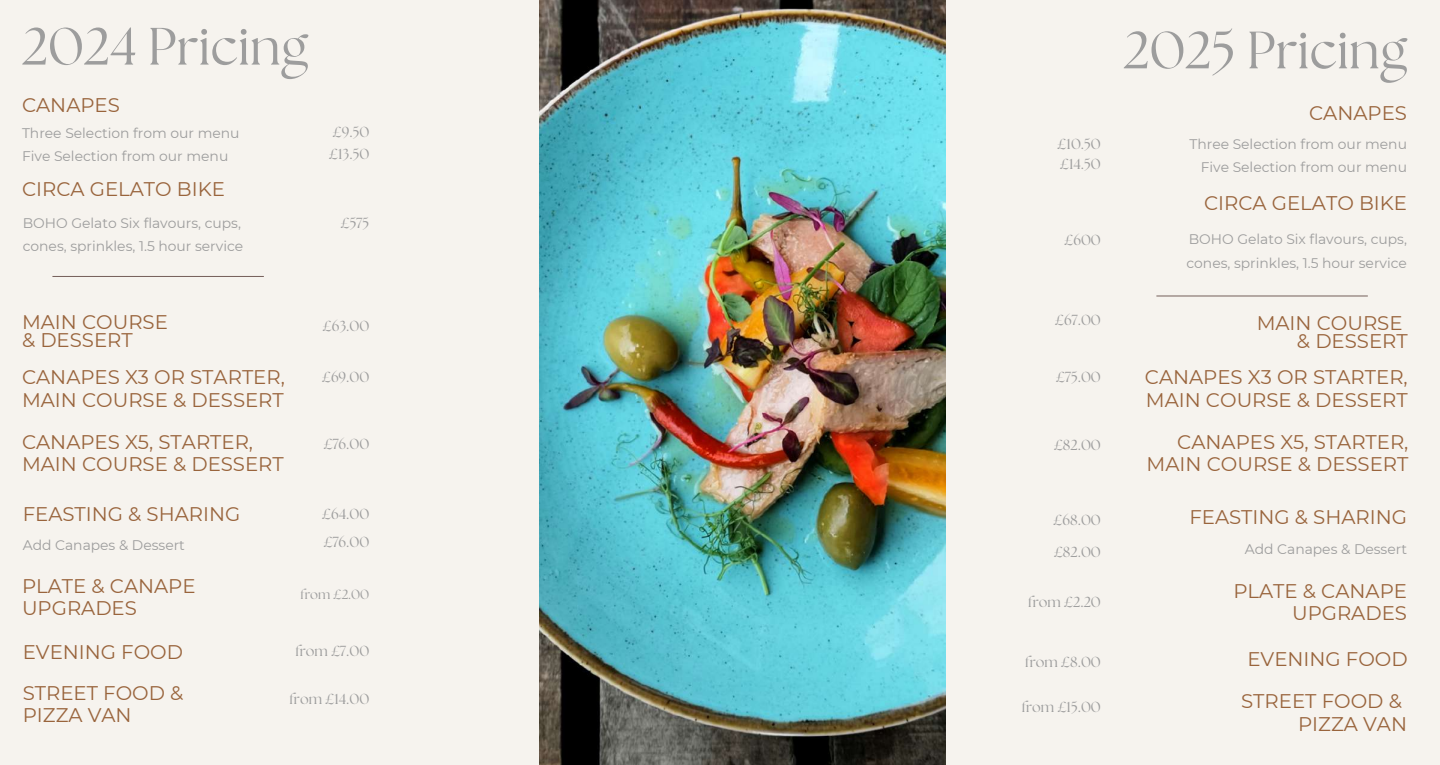
<style>
.page{position:relative;width:1440px;height:765px;background:#f6f3ee}
.page>*{position:absolute;margin:0;border:0;box-sizing:border-box;transform-origin:0 0}
.t1{font:52.38px "The Seasons";color:#9d9d9d}
.t2{font:19.75px/22.5px "Montserrat";color:#99643c}
.t3{font:14.5px/28.5px "The Seasons";color:#9d9d9d}
.t4{font:13.88px/23.1px "Montserrat";color:#9d9d9d}
.t5{font:13.25px "The Seasons";color:#9d9d9d}
</style>
<div class="page">
<img style="left:540px;top:0;width:406px;height:765px">
<hr style="left:52px;top:276px;width:212px;height:1px;background:#735e59">
<hr style="left:1156px;top:296px;width:212px;height:1px;background:#735e59">
<h1 class="t1" style="left:22px;top:23px;width:287px">2024 Pricing</h1>
<p class="t2" style="left:22px;top:94px;width:99px">CANAPES</p>
<p class="t4" style="left:22px;top:122px;width:219px">Three Selection from our menu<br>Five Selection from our menu</p>
<p class="t3" style="left:333px;top:118px;width:38px">£9.50</p>
<p class="t3" style="left:329px;top:140px;width:42px">£13.50</p>
<p class="t2" style="left:22px;top:178px;width:204px">CIRCA GELATO BIKE</p>
<p class="t4" style="left:23px;top:212px;width:222px">BOHO Gelato Six flavours, cups, cones, sprinkles, 1.5 hour service</p>
<p class="t3" style="left:341px;top:209px;width:30px">£575</p>
<p class="t2" style="left:22px;top:314px;width:147px;line-height:17.4px">MAIN COURSE &amp; DESSERT</p>
<p class="t3" style="left:322px;top:313px;width:48px">£63.00</p>
<p class="t2" style="left:22px;top:366px;width:264px">CANAPES X3 OR STARTER,<br>MAIN COURSE &amp; DESSERT</p>
<p class="t3" style="left:322px;top:364px;width:49px">£69.00</p>
<p class="t2" style="left:22px;top:431px;width:263px;line-height:22.1px">CANAPES X5, STARTER,<br>MAIN COURSE &amp; DESSERT</p>
<p class="t3" style="left:323px;top:430px;width:47px">£76.00</p>
<p class="t2" style="left:23px;top:503px;width:219px">FEASTING &amp; SHARING</p>
<p class="t4" style="left:23px;top:533px;width:164px">Add Canapes &amp; Dessert</p>
<p class="t3" style="left:322px;top:500px;width:49px">£64.00 £76.00</p>
<p class="t2" style="left:22px;top:575px;width:175px;line-height:22.1px">PLATE &amp; CANAPE<br>UPGRADES</p>
<p class="t5" style="left:301px;top:588px;width:70px">from £2.00</p>
<p class="t2" style="left:23px;top:641px;width:162px">EVENING FOOD</p>
<p class="t3" style="left:295px;top:638px;width:75px">from £7.00</p>
<p class="t2" style="left:23px;top:682px;width:162px;line-height:22.1px">STREET FOOD &amp;<br>PIZZA VAN</p>
<p class="t3" style="left:289px;top:685px;width:81px">from £14.00</p>
<h1 class="t1" style="left:1124px;top:26px;width:285px">2025 Pricing</h1>
<p class="t3" style="left:1057px;top:130px;width:45px">£10.50</p>
<p class="t3" style="left:1060px;top:151px;width:43px">£14.50</p>
<p class="t3" style="left:1064px;top:226px;width:38px">£600</p>
<p class="t3" style="left:1055px;top:306px;width:47px">£67.00</p>
<p class="t3" style="left:1056px;top:364px;width:47px">£75.00</p>
<p class="t3" style="left:1054px;top:432px;width:49px">£82.00</p>
<p class="t3" style="left:1053px;top:505px;width:49px;line-height:31.6px">£68.00 £82.00</p>
<p class="t3" style="left:1028px;top:589px;width:74px">from £2.20</p>
<p class="t2" style="left:1309px;top:101px;width:99px">CANAPES</p>
<p class="t4" style="left:1189px;top:132px;width:219px;line-height:23.5px;text-align:right">Three Selection from our menu<br>Five Selection from our menu</p>
<p class="t2" style="left:1204px;top:191px;width:204px">CIRCA GELATO BIKE</p>
<p class="t4" style="left:1186px;top:228px;width:222px;line-height:23.5px">BOHO Gelato Six flavours, cups, cones, sprinkles, 1.5 hour service</p>
<p class="t2" style="left:1257px;top:314px;width:153px;line-height:17.8px;text-align:right">MAIN COURSE &amp; DESSERT</p>
<p class="t2" style="left:1145px;top:366px;width:264px">CANAPES X3 OR STARTER,<br>MAIN COURSE &amp; DESSERT</p>
<p class="t2" style="left:1147px;top:430px;width:263px;text-align:right">CANAPES X5, STARTER,<br>MAIN COURSE &amp; DESSERT</p>
<p class="t2" style="left:1189px;top:506px;width:219px">FEASTING &amp; SHARING</p>
<p class="t4" style="left:1245px;top:537px;width:164px">Add Canapes &amp; Dessert</p>
<p class="t2" style="left:1233px;top:579px;width:175px;text-align:right">PLATE &amp; CANAPE<br>UPGRADES</p>
<p class="t3" style="left:1025px;top:649px;width:77px">from £8.00</p>
<p class="t2" style="left:1241px;top:638px;width:168px;line-height:42px;text-align:center">EVENING FOOD<br>STREET FOOD &amp;</p>
<p class="t2" style="left:1298px;top:713px;width:110px">PIZZA VAN</p>
<p class="t3" style="left:1022px;top:694px;width:81px">from £15.00</p>
</div>
